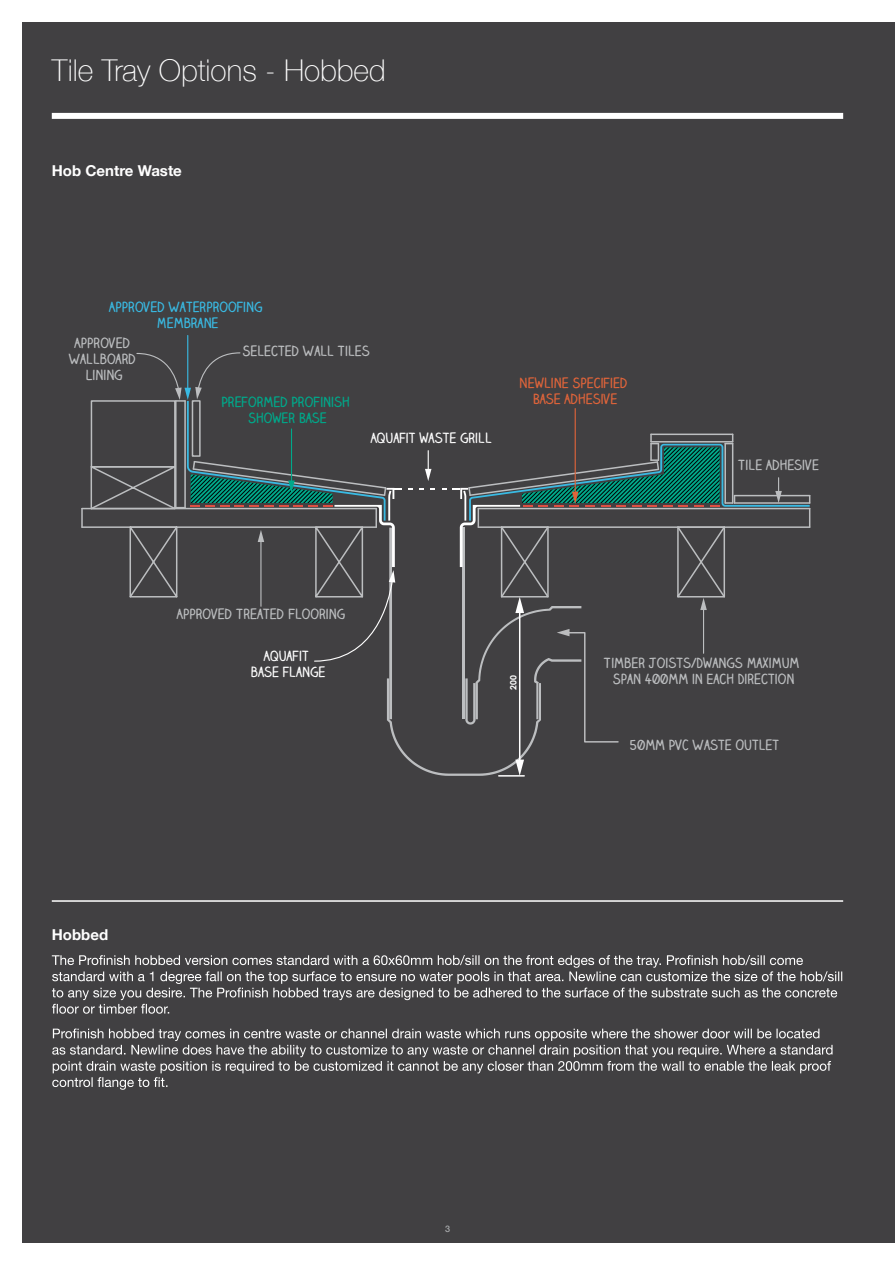
<style>
.page{position:relative;width:895px;height:1265px;background:#fff}
.page>*{position:absolute;margin:0;border:0;box-sizing:border-box;transform-origin:0 0}
.t1{font:100 30px "Helvetica Neue";color:#fff}
.t2{font:700 15px "Helvetica Neue";color:#fff}
.t3{font:700 13.5px/16.2px "Claire Hand";color:#bcbec0;text-align:center}
.t4{font:700 13.5px/16.2px "Claire Hand";color:#fff;text-align:center}
.t5{font:700 13.5px/16.2px "Claire Hand";color:#39bae3;text-align:center}
.t6{font:700 13.5px "Claire Hand";color:#e0643a}
.t7{font:700 13.5px "Claire Hand";color:#00a88a}
.t8{font:500 9px "Helvetica Neue";color:#a7a9ab}
.t9{font:700 8.7px "Century Gothic";color:#fff}
</style>
<div class="page">
<div style="left:22px;top:22px;width:872px;height:1220px;background:#414042"></div>
<div style="left:52px;top:113px;width:791px;height:6px;background:#fff"></div>
<hr style="left:52px;top:900px;width:791px;height:1px;background:#fff">
<svg style="left:52px;top:955px;width:790px;height:58px"></svg>
<svg style="left:52px;top:1028px;width:780px;height:61px"></svg>
<hr style="left:187px;top:335px;width:1px;height:55px;background:#39bae3">
<svg style="left:81px;top:352px;width:729px;height:424px"></svg>
<h1 class="t1" style="left:52px;top:59px;width:335px">Tile Tray Options - Hobbed</h1>
<p class="t2" style="left:52px;top:164px;width:132px">Hob Centre Waste</p>
<p class="t5" style="left:109px;top:299px;width:155px">APPROVED WATERPROOFING<br>MEMBRANE</p>
<p class="t3" style="left:69px;top:335px;width:69px">APPROVED<br>WALLBOARD<br>LINING</p>
<p class="t3" style="left:242px;top:343px;width:129px">SELECTED WALL TILES</p>
<p class="t6" style="left:519px;top:377px;width:110px">NEWLINE SPECIFIED</p>
<p class="t7" style="left:221px;top:396px;width:130px">PREFORMED PROFINISH</p>
<p class="t6" style="left:533px;top:393px;width:86px">BASE ADHESIVE</p>
<p class="t7" style="left:248px;top:412px;width:80px">SHOWER BASE</p>
<p class="t4" style="left:370px;top:430px;width:123px">AQUAFIT WASTE GRILL</p>
<p class="t3" style="left:177px;top:606px;width:170px">APPROVED TREATED FLOORING</p>
<p class="t4" style="left:251px;top:648px;width:76px">AQUAFIT<br>BASE FLANGE</p>
<p class="t9" style="left:508px;top:689px;width:16px;rotate:-90deg">200</p>
<p class="t2" style="left:52px;top:929px;width:58px">Hobbed</p>
<p class="t3" style="left:738px;top:457px;width:82px">TILE ADHESIVE</p>
<p class="t3" style="left:604px;top:655px;width:197px">TIMBER JOISTS/DWANGS MAXIMUM<br>SPAN 400MM IN EACH DIRECTION</p>
<p class="t3" style="left:630px;top:737px;width:151px">50MM PVC WASTE OUTLET</p>
<p class="t8" style="left:445px;top:1225px;width:7px">3</p>
</div>
